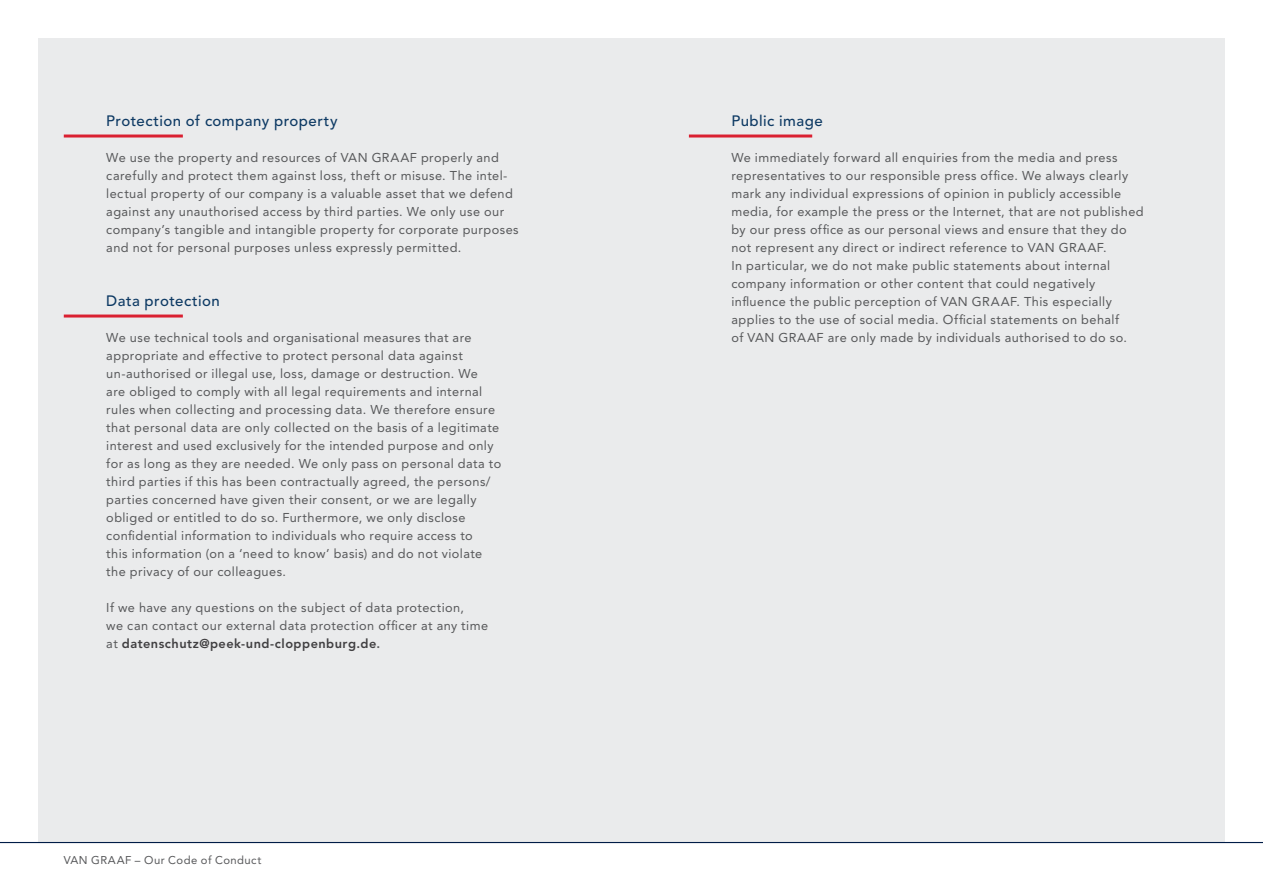
<style>
.page{position:relative;width:1263px;height:893px;background:#fff}
.page>*{position:absolute;margin:0;border:0;box-sizing:border-box;transform-origin:0 0}
.t1{font:500 15px "Avenir LTCE";letter-spacing:.03em;color:#0e3a64}
.t2{font:12.75px/18px "Avenir LTCE";letter-spacing:.035em;color:#57585a}
.t3{font:11.25px "Avenir LTCE";letter-spacing:.04em;color:#57585a}
.s1{font-weight:800;color:#403f41}
.s2{font-weight:800}
</style>
<div class="page">
<div style="left:38px;top:38px;width:1187px;height:804px;background:#eaebec"></div>
<hr style="left:64px;top:135px;width:119px;height:3px;background:#da2031">
<hr style="left:64px;top:315px;width:119px;height:3px;background:#da2031">
<hr style="left:689px;top:135px;width:123px;height:3px;background:#da2031">
<hr style="left:0;top:842px;width:1263px;height:1px;background:#001c47">
<p class="t1" style="left:106px;top:114px;width:233px">Protection of company property</p>
<p class="t2" style="left:106px;top:150px;width:414px">We use the property and resources of VAN GRAAF properly and carefully and protect them against loss, theft or misuse. The intel&shy;lectual property of our company is a valuable asset that we defend against any unauthorised access by third parties. We only use our company’s tangible and intangible property for corporate purposes and not for personal purposes unless expressly permitted.</p>
<p class="t1" style="left:106px;top:294px;width:115px">Data protection</p>
<p class="t2" style="left:106px;top:330px;width:396px">We use technical tools and organisational measures that are appropriate and effective to protect personal data against un-authorised or illegal use, loss, damage or destruction. We<br>are obliged to comply with all legal requirements and internal rules when collecting and processing data. We therefore ensure that personal data are only collected on the basis of a legitimate interest and used exclusively for the intended purpose and only for as long as they are needed. We only pass on personal data to third parties if this has been contractually agreed, the persons/ parties concerned have given their consent, or we are legally obliged or entitled to do so. Furthermore, we only disclose confidential information to individuals who require access to<br>this information (on a ‘need to know’ basis) and do not violate the privacy of our colleagues.</p>
<p class="t2" style="left:106px;top:600px;width:383px">If we have any questions on the subject of data protection,<br>we can contact our external data protection officer at any time at <span class="s1">datenschutz@peek-und-cloppenburg.de</span><span class="s2">.</span></p>
<p class="t3" style="left:64px;top:855px;width:199px">VAN GRAAF – Our Code of Conduct</p>
<p class="t1" style="left:731px;top:114px;width:93px">Public image</p>
<p class="t2" style="left:731px;top:150px;width:414px">We immediately forward all enquiries from the media and press representatives to our responsible press office. We always clearly mark any individual expressions of opinion in publicly accessible media, for example the press or the Internet, that are not published by our press office as our personal views and ensure that they do not represent any direct or indirect reference to VAN GRAAF.<br>In particular, we do not make public statements about internal company information or other content that could negatively influence the public perception of VAN GRAAF. This especially applies to the use of social media. Official statements on behalf<br>of VAN GRAAF are only made by individuals authorised to do so.</p>
</div>
